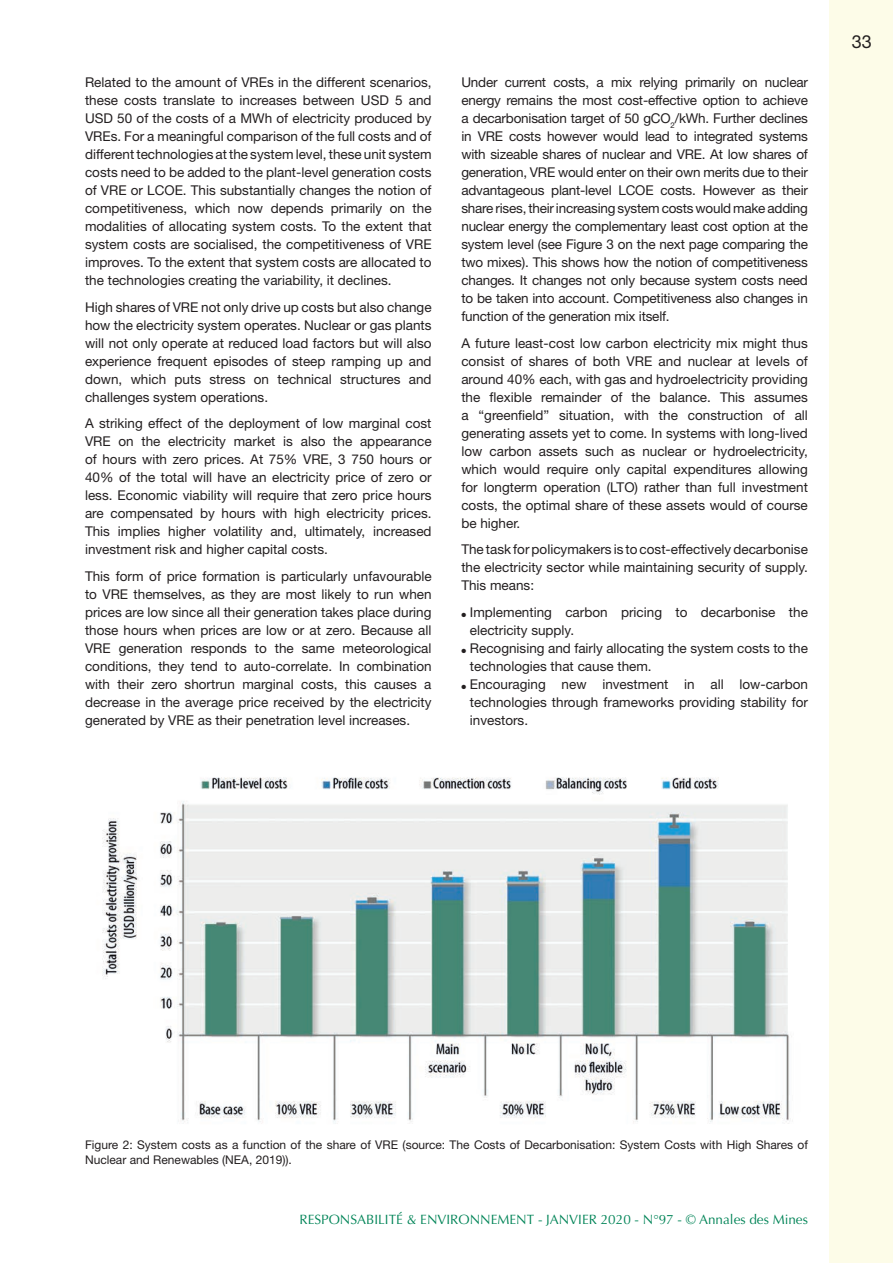
<style>
.page{position:relative;width:893px;height:1263px;background:#fff}
.page>*{position:absolute;margin:0;border:0;box-sizing:border-box;transform-origin:0 0}
.t1{font:18px "Helvetica Neue";color:#231f20}
.texte_courant{font:13.5px/18px "Helvetica Neue";color:#231f20;text-align:justify}
.t2{font:13.5px "Optima";color:#008457}
.légende{font:12px/14.4px "Helvetica Neue";color:#231f20}
</style>
<div class="page">
<div style="left:829px;top:0;width:64px;height:1263px;background:#fdfce8"></div>
<img style="left:102px;top:777px;width:690px;height:347px">
<p class="texte_courant" style="left:85px;top:73px;width:348px">Related to the amount of VREs in the different scenarios, these costs translate to increases between USD 5 and USD 50 of the costs of a MWh of electricity produced by VREs. For a meaningful comparison of the full costs and of different technologies at the system level, these unit system costs need to be added to the plant-level generation costs of VRE or LCOE. This substantially changes the notion of competitiveness, which now depends primarily on the modalities of allocating system costs. To the extent that system costs are socialised, the competitiveness of VRE improves. To the extent that system costs are allocated to the technologies creating the variability, it declines.</p>
<p class="texte_courant" style="left:85px;top:298px;width:348px">High shares of VRE not only drive up costs but also change how the electricity system operates. Nuclear or gas plants will not only operate at reduced load factors but will also experience frequent episodes of steep ramping up and down, which puts stress on technical structures and challenges system operations.</p>
<p class="texte_courant" style="left:85px;top:414px;width:348px">A striking effect of the deployment of low marginal cost VRE on the electricity market is also the appearance of hours with zero prices. At 75% VRE, 3 750 hours or 40% of the total will have an electricity price of zero or less. Economic viability will require that zero price hours are compensated by hours with high electricity prices.<br>This implies higher volatility and, ultimately, increased investment risk and higher capital costs.</p>
<p class="texte_courant" style="left:85px;top:567px;width:348px">This form of price formation is particularly unfavourable to VRE themselves, as they are most likely to run when prices are low since all their generation takes place during those hours when prices are low or at zero. Because all VRE generation responds to the same meteorological conditions, they tend to auto-correlate. In combination with their zero shortrun marginal costs, this causes a decrease in the average price received by the electricity generated by VRE as their penetration level increases.</p>
<p class="texte_courant" style="left:461px;top:73px;width:348px">Under current costs, a mix relying primarily on nuclear energy remains the most cost-effective option to achieve a decarbonisation target of 50 gCO<sub>2</sub>/kWh. Further declines in VRE costs however would lead to integrated systems with sizeable shares of nuclear and VRE. At low shares of generation, VRE would enter on their own merits due to their advantageous plant-level LCOE costs. However as their share rises, their increasing system costs would make adding nuclear energy the complementary least cost option at the system level (see Figure 3 on the next page comparing the two mixes). This shows how the notion of competitiveness changes. It changes not only because system costs need to be taken into account. Competitiveness also changes in function of the generation mix itself.</p>
<p class="texte_courant" style="left:461px;top:334px;width:348px">A future least-cost low carbon electricity mix might thus consist of shares of both VRE and nuclear at levels of around 40% each, with gas and hydroelectricity providing the flexible remainder of the balance. This assumes a “greenfield” situation, with the construction of all generating assets yet to come. In systems with long-lived low carbon assets such as nuclear or hydroelectricity, which would require only capital expenditures allowing for longterm operation (LTO) rather than full investment costs, the optimal share of these assets would of course be higher.</p>
<p class="texte_courant" style="left:461px;top:540px;width:348px">The task for policymakers is to cost-effectively decarbonise the electricity sector while maintaining security of supply.<br>This means:</p>
<p class="texte_courant" style="left:470px;top:603px;width:340px;text-indent:-9px">● Implementing carbon pricing to decarbonise the electricity supply.</p>
<p class="texte_courant" style="left:470px;top:639px;width:339px;text-indent:-9px">● Recognising and fairly allocating the system costs to the technologies that cause them.</p>
<p class="texte_courant" style="left:470px;top:675px;width:340px;text-indent:-9px">● Encouraging new investment in all low-carbon technologies through frameworks providing stability for investors.</p>
<p class="t1" style="left:852px;top:31px;width:22px">33</p>
<p class="légende" style="left:85px;top:1137px;width:724px">Figure 2: System costs as a function of the share of VRE (source: The Costs of Decarbonisation: System Costs with High Shares of<br>Nuclear and Renewables (NEA, 2019)).</p>
<p class="t2" style="left:299px;top:1212px;width:510px">RESPONSABILITÉ &amp; ENVIRONNEMENT - JANVIER 2020 - N°97 - © Annales des Mines</p>
</div>
